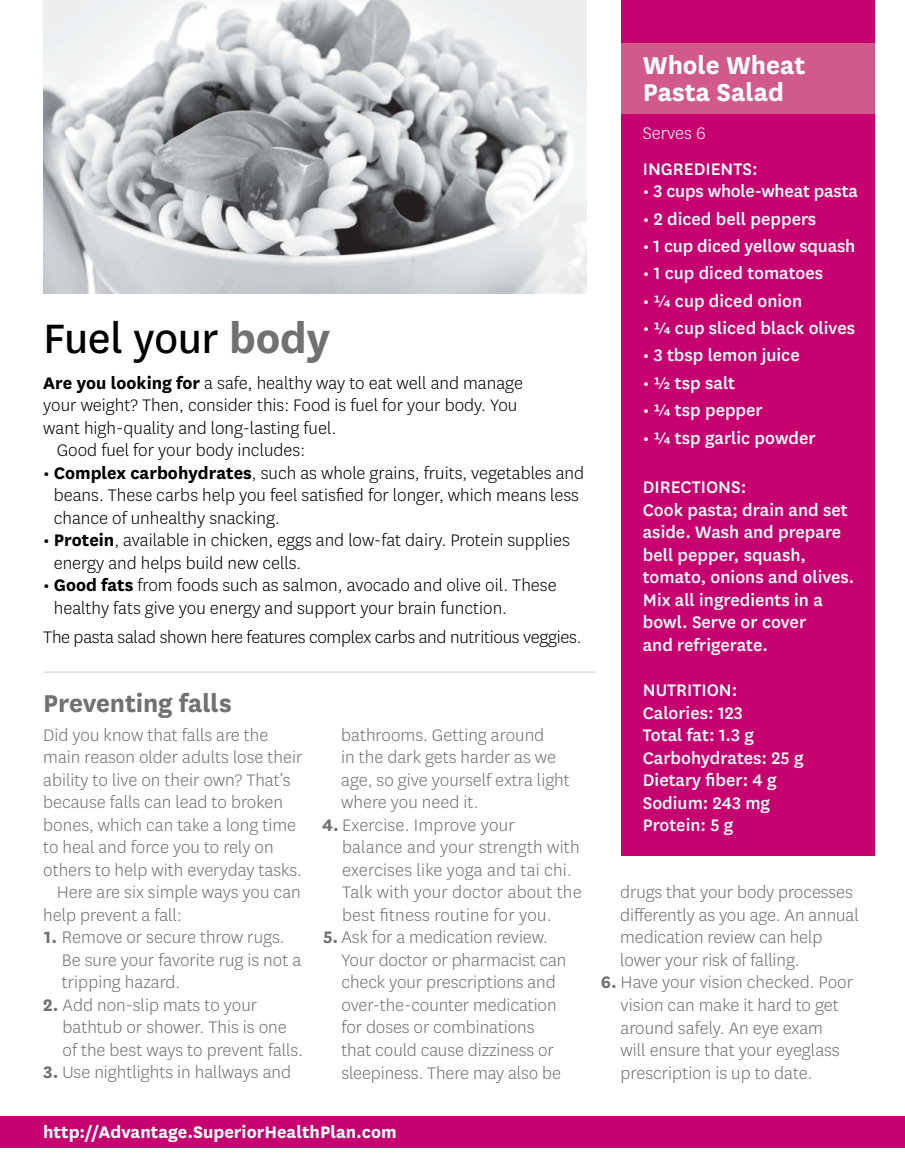
<style>
.page{position:relative;width:905px;height:1175px;background:#fff}
.page>*{position:absolute;margin:0;border:0;box-sizing:border-box;transform-origin:0 0}
.t1{font:48px "Centene Sans";letter-spacing:-.015em;color:#000}
.t2{font:700 28.5px/27px "Centene Sans";color:#fff}
.t3{font:700 28.5px "Centene Sans";letter-spacing:-.005em;color:#717073}
.t4{font:300 19.5px/22.5px "Centene Sans";color:#717073}
.t5{font:300 19.5px/22.5px "Centene Sans";color:#000}
.t6{font:500 19.5px/22.5px "Centene Sans";color:#fff}
.t7{font:700 19.5px "Centene Sans";color:#fff}
.t8{font:300 19.5px "Centene Sans";color:#fff}
.s1{font-weight:700;color:#717073}
.s2{font-weight:700}
.s3{font-weight:500}
</style>
<div class="page">
<div style="left:0;top:1116px;width:904px;height:31px;background:#c6006f"></div>
<div style="left:621px;top:0;width:253px;height:855px;background:#c6006f"></div>
<div style="left:621px;top:43px;width:253px;height:71px;background:#d2598b"></div>
<hr style="left:44px;top:671px;width:551px;height:2px;background:#e0e0e2">
<img style="left:43px;top:0;width:543px;height:293px">
<h1 class="t1" style="left:43px;top:306px;width:288px">Fuel your <span class="s1">body</span></h1>
<p class="t5" style="left:43px;top:371px;width:481px"><span class="s2">Are you looking for</span> a safe, healthy way to eat well and manage your weight? Then, consider this: Food is fuel for your body. You want high-quality and long-lasting fuel.</p>
<p class="t5" style="left:57px;top:438px;width:250px">Good fuel for your body includes:</p>
<p class="t5" style="left:43px;top:461px;width:542px"><span class="s3">•</span> <span class="s2">Complex carbohydrates</span>, such as whole grains, fruits, vegetables and</p>
<p class="t5" style="left:54px;top:483px;width:526px">beans. These carbs help you feel satisfied for longer, which means less chance of unhealthy snacking.</p>
<p class="t5" style="left:54px;top:551px;width:249px">energy and helps build new cells.</p>
<p class="t5" style="left:54px;top:596px;width:455px">healthy fats give you energy and support your brain function.</p>
<p class="t5" style="left:43px;top:625px;width:539px">The pasta salad shown here features complex carbs and nutritious veggies.</p>
<p class="t5" style="left:43px;top:528px;width:528px"><span class="s3">•</span> <span class="s2">Protein</span>, available in chicken, eggs and low-fat dairy. Protein supplies</p>
<p class="t5" style="left:43px;top:573px;width:515px"><span class="s3">•</span> <span class="s2">Good fats</span> from foods such as salmon, avocado and olive oil. These</p>
<h2 class="t3" style="left:43px;top:682px;width:190px">Preventing falls</h2>
<p class="t4" style="left:43px;top:723px;width:261px">Did you know that falls are the main reason older adults lose their ability to live on their own? That’s because falls can lead to broken bones, which can take a long time to heal and force you to rely on others to help with everyday tasks.</p>
<p class="t4" style="left:43px;top:880px;width:259px;text-indent:13px">Here are six simple ways you can help prevent a fall:</p>
<p class="t4" style="left:62px;top:925px;width:241px;text-indent:-18px"><span class="s2">1.</span> Remove or secure throw rugs.<br>Be sure your favorite rug is not a tripping hazard.</p>
<p class="t4" style="left:63px;top:993px;width:242px;text-indent:-19px"><span class="s2">2.</span> Add non-slip mats to your bathtub or shower. This is one of the best ways to prevent falls.</p>
<p class="t4" style="left:43px;top:1060px;width:249px"><span class="s2">3.</span> Use nightlights in hallways and</p>
<p class="t4" style="left:341px;top:723px;width:230px">bathrooms. Getting around<br>in the dark gets harder as we age, so give yourself extra light where you need it.</p>
<p class="t4" style="left:342px;top:813px;width:241px;text-indent:-20px"><span class="s2">4.</span> Exercise. Improve your<br>balance and your strength with exercises like yoga and tai chi.<br>Talk with your doctor about the best fitness routine for you.</p>
<p class="t4" style="left:341px;top:925px;width:226px;text-indent:-18px"><span class="s2">5.</span> Ask for a medication review.<br>Your doctor or pharmacist can check your prescriptions and over-the-counter medication for doses or combinations that could cause dizziness or sleepiness. There may also be</p>
<p class="t7" style="left:43px;top:1118px;width:355px">http://Advantage.SuperiorHealthPlan.com</p>
<p class="t2" style="left:642px;top:50px;width:164px">Whole Wheat<br>Pasta Salad</p>
<p class="t8" style="left:642px;top:121px;width:64px">Serves 6</p>
<p class="t6" style="left:642px;top:156px;width:116px">INGREDIENTS:</p>
<p class="t6" style="left:642px;top:179px;width:216px">• 3 cups whole-wheat pasta</p>
<p class="t6" style="left:642px;top:206px;width:175px">• 2 diced bell peppers</p>
<p class="t6" style="left:642px;top:233px;width:214px">• 1 cup diced yellow squash</p>
<p class="t6" style="left:642px;top:261px;width:182px">• 1 cup diced tomatoes</p>
<p class="t6" style="left:642px;top:288px;width:161px">• ¼ cup diced onion</p>
<p class="t6" style="left:642px;top:316px;width:214px">• ¼ cup sliced black olives</p>
<p class="t6" style="left:642px;top:343px;width:158px">• 3 tbsp lemon juice</p>
<p class="t6" style="left:642px;top:370px;width:94px">• ½ tsp salt</p>
<p class="t6" style="left:642px;top:398px;width:121px">• ¼ tsp pepper</p>
<p class="t6" style="left:642px;top:425px;width:174px">• ¼ tsp garlic powder</p>
<p class="t6" style="left:642px;top:475px;width:105px">DIREcTIoNS:</p>
<p class="t6" style="left:642px;top:497px;width:213px">Cook pasta; drain and set aside. Wash and prepare bell pepper, squash, tomato, onions and olives.<br>Mix all ingredients in a bowl. Serve or cover<br>and refrigerate.</p>
<p class="t6" style="left:642px;top:677px;width:96px">NuTRITIoN:</p>
<p class="t6" style="left:642px;top:700px;width:162px">Calories: 123<br>Total fat: 1.3 g<br>Carbohydrates: 25 g<br>Dietary fiber: 4 g<br>Sodium: 243 mg<br>Protein: 5 g</p>
<p class="t4" style="left:620px;top:880px;width:240px">drugs that your body processes differently as you age. An annual medication review can help lower your risk of falling.</p>
<p class="t4" style="left:620px;top:970px;width:234px;text-indent:-20px"><span class="s2">6.</span> Have your vision checked. Poor vision can make it hard to get around safely. An eye exam<br>will ensure that your eyeglass prescription is up to date.</p>
</div>
